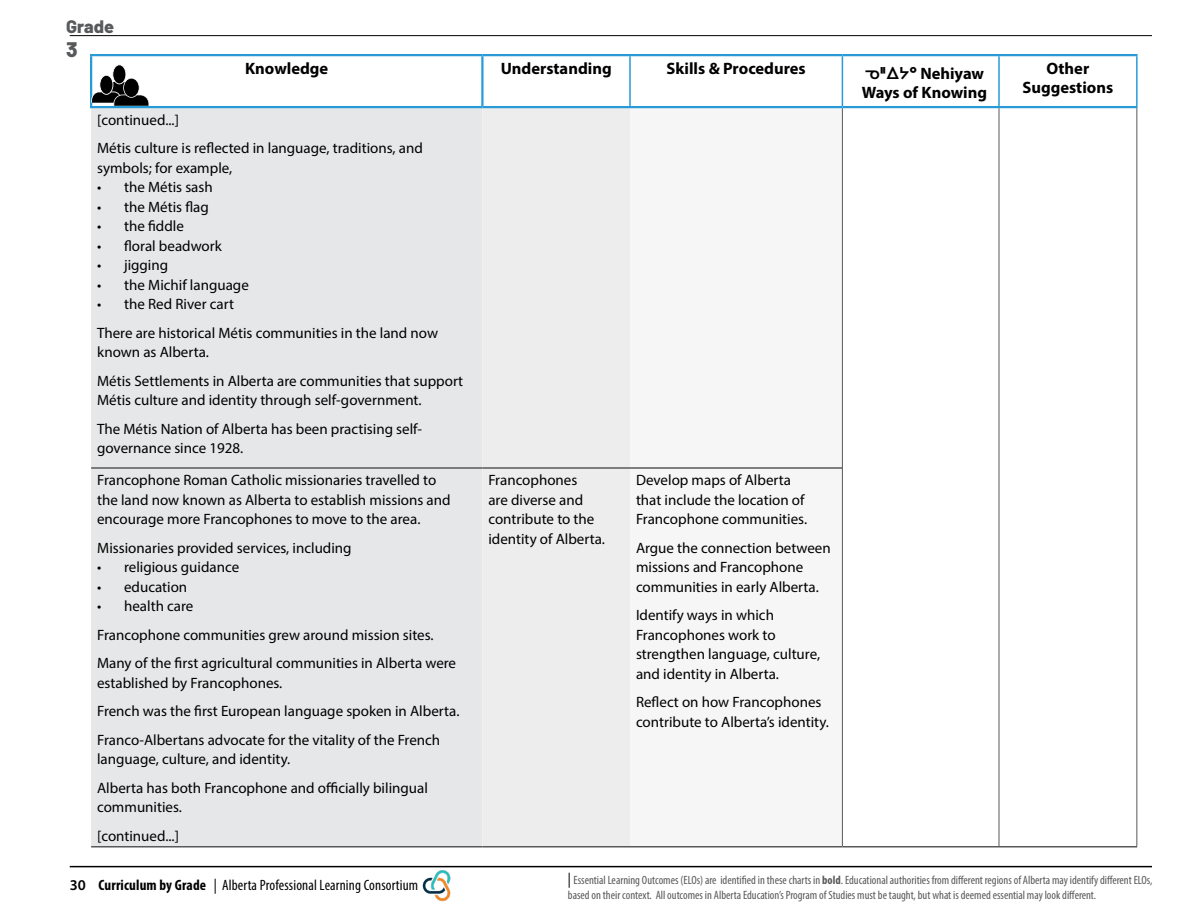
<style>
.page{position:relative;width:1188px;height:918px;background:#fff}
.page>*{position:absolute;margin:0;border:0;box-sizing:border-box;transform-origin:0 0}
.t1{font:800 21px "Barlow";color:#58595b}
.t2{font:800 18px "Barlow";color:#58595b}
.t3{font:700 16.5px/19.5px "Myriad Pro";color:#000}
.t4{font:15px/19.5px "Myriad Pro";color:#000}
.t5{font:condensed 15px "Myriad Pro";letter-spacing:.01em;color:#000}
.t6{font:condensed 12px/15px "Myriad Pro";color:#58595b}
.s1{font-family:"BC Sans"}
.s2{font-weight:600;font-stretch:normal}
.s3{font-weight:700}
.s4{font-size:15px;color:#000}
</style>
<div class="page">
<hr style="left:70px;top:35px;width:1082px;height:1px;background:#000">
<hr style="left:70px;top:866px;width:1082px;height:1px;background:#000">
<img style="left:418px;top:867px;width:37px;height:35px">
<div style="left:91px;top:108px;width:391px;height:738px;background:#e6e7e8"></div>
<div style="left:482px;top:108px;width:148px;height:738px;background:#ededee"></div>
<div style="left:630px;top:108px;width:212px;height:738px;background:#f6f6f6"></div>
<hr style="left:91px;top:846px;width:391px;height:2px;background:#58595b">
<hr style="left:482px;top:846px;width:148px;height:2px;background:#58595b">
<hr style="left:630px;top:846px;width:212px;height:2px;background:#58595b">
<hr style="left:842px;top:846px;width:157px;height:2px;background:#58595b">
<hr style="left:999px;top:846px;width:138px;height:2px;background:#58595b">
<hr style="left:91px;top:467px;width:391px;height:2px;background:#58595b">
<hr style="left:482px;top:467px;width:148px;height:2px;background:#58595b">
<hr style="left:630px;top:467px;width:212px;height:2px;background:#58595b">
<hr style="left:90px;top:54px;width:392px;height:2px;background:#289bd7">
<hr style="left:90px;top:56px;width:2px;height:50px;background:#289bd7">
<hr style="left:482px;top:54px;width:148px;height:2px;background:#289bd7">
<hr style="left:481px;top:56px;width:3px;height:50px;background:#289bd7">
<hr style="left:630px;top:54px;width:212px;height:2px;background:#289bd7">
<hr style="left:842px;top:54px;width:157px;height:2px;background:#289bd7">
<hr style="left:999px;top:54px;width:139px;height:2px;background:#289bd7">
<hr style="left:90px;top:106px;width:392px;height:2px;background:#289bd7">
<hr style="left:482px;top:106px;width:148px;height:2px;background:#289bd7">
<hr style="left:630px;top:106px;width:212px;height:2px;background:#289bd7">
<hr style="left:842px;top:106px;width:157px;height:2px;background:#289bd7">
<hr style="left:999px;top:106px;width:139px;height:2px;background:#289bd7">
<hr style="left:842px;top:108px;width:1px;height:360px;background:#58595b">
<hr style="left:999px;top:108px;width:1px;height:360px;background:#58595b">
<hr style="left:1136px;top:108px;width:1px;height:360px;background:#58595b">
<hr style="left:842px;top:468px;width:1px;height:378px;background:#58595b">
<hr style="left:999px;top:468px;width:1px;height:378px;background:#58595b">
<hr style="left:1136px;top:468px;width:1px;height:378px;background:#58595b">
<hr style="left:629px;top:56px;width:2px;height:50px;background:#289bd7">
<hr style="left:842px;top:56px;width:1px;height:50px;background:#289bd7">
<hr style="left:998px;top:56px;width:2px;height:50px;background:#289bd7">
<hr style="left:1136px;top:56px;width:2px;height:50px;background:#289bd7">
<svg style="left:91px;top:64px;width:58px;height:42px"></svg>
<p class="t2" style="left:66px;top:13px;width:49px">Grade</p>
<h1 class="t1" style="left:66px;top:34px;width:13px">3</h1>
<p class="t3" style="left:245px;top:58px;width:85px">Knowledge</p>
<p class="t3" style="left:501px;top:58px;width:113px">Understanding</p>
<p class="t3" style="left:667px;top:58px;width:141px">Skills &amp; Procedures</p>
<p class="t3" style="left:862px;top:63px;width:127px"><span class="s1">ᓀᐦᐃᔭᐤ</span> Nehiyaw<br>Ways of Knowing</p>
<p class="t3" style="left:1023px;top:58px;width:92px;text-align:center">Other<br>Suggestions</p>
<p class="t4" style="left:97px;top:105px;width:327px;line-height:28.5px">[continued...]<br>Métis culture is reflected in language, traditions, and</p>
<p class="t4" style="left:97px;top:158px;width:137px">symbols; for example,</p>
<p class="t4" style="left:97px;top:177px;width:117px">• the Métis sash</p>
<p class="t4" style="left:97px;top:197px;width:113px">• the Métis flag</p>
<p class="t4" style="left:97px;top:216px;width:88px">• the fiddle</p>
<p class="t4" style="left:97px;top:236px;width:126px">• floral beadwork</p>
<p class="t4" style="left:97px;top:255px;width:73px">• jigging</p>
<p class="t4" style="left:97px;top:275px;width:153px">• the Michif language</p>
<p class="t4" style="left:97px;top:290px;width:342px;line-height:28.5px">• the Red River cart<br>There are historical Métis communities in the land now</p>
<p class="t4" style="left:97px;top:338px;width:368px;line-height:28.5px">known as Alberta.<br>Métis Settlements in Alberta are communities that support</p>
<p class="t4" style="left:97px;top:386px;width:327px;line-height:28.5px">Métis culture and identity through self-government.<br>The Métis Nation of Alberta has been practising self-</p>
<p class="t4" style="left:97px;top:432px;width:341px;line-height:32.1px">governance since 1928.<br>Francophone Roman Catholic missionaries travelled to</p>
<p class="t4" style="left:97px;top:490px;width:355px">the land now known as Alberta to establish missions and encourage more Francophones to move to the area.</p>
<p class="t4" style="left:97px;top:538px;width:256px">Missionaries provided services, including</p>
<p class="t4" style="left:97px;top:557px;width:144px">• religious guidance</p>
<p class="t4" style="left:97px;top:577px;width:92px">• education</p>
<p class="t4" style="left:97px;top:592px;width:361px;line-height:28.5px">• health care<br>Francophone communities grew around mission sites.<br>Many of the first agricultural communities in Alberta were</p>
<p class="t4" style="left:97px;top:668px;width:364px;line-height:28.5px">established by Francophones.<br>French was the first European language spoken in Alberta.<br>Franco-Albertans advocate for the vitality of the French</p>
<p class="t4" style="left:97px;top:745px;width:332px;line-height:28.5px">language, culture, and identity.<br>Alberta has both Francophone and officially bilingual</p>
<p class="t4" style="left:97px;top:793px;width:86px;line-height:28.5px">communities. [continued...]</p>
<p class="t4" style="left:488px;top:470px;width:118px">Francophones<br>are diverse and contribute to the identity of Alberta.</p>
<p class="t4" style="left:636px;top:470px;width:173px">Develop maps of Alberta that include the location of<br>Francophone communities.</p>
<p class="t4" style="left:636px;top:538px;width:196px">Argue the connection between missions and Francophone communities in early Alberta.</p>
<p class="t4" style="left:636px;top:605px;width:186px">Identify ways in which<br>Francophones work to strengthen language, culture, and identity in Alberta.</p>
<p class="t4" style="left:636px;top:692px;width:194px">Reflect on how Francophones contribute to Alberta’s identity.</p>
<p class="t5" style="left:70px;top:876px;width:350px"><span class="s2">30</span> <span class="s3">Curriculum by Grade</span> | Alberta Professional Learning Consortium</p>
<p class="t6" style="left:568px;top:872px;width:586px"><span class="s4">|</span> Essential Learning Outcomes (ELOs) are identified in these charts in <span class="s3">bold</span>. Educational authorities from different regions of Alberta may identify different ELOs, based on their context. All outcomes in Alberta Education’s Program of Studies must be taught, but what is deemed essential may look different.</p>
</div>
